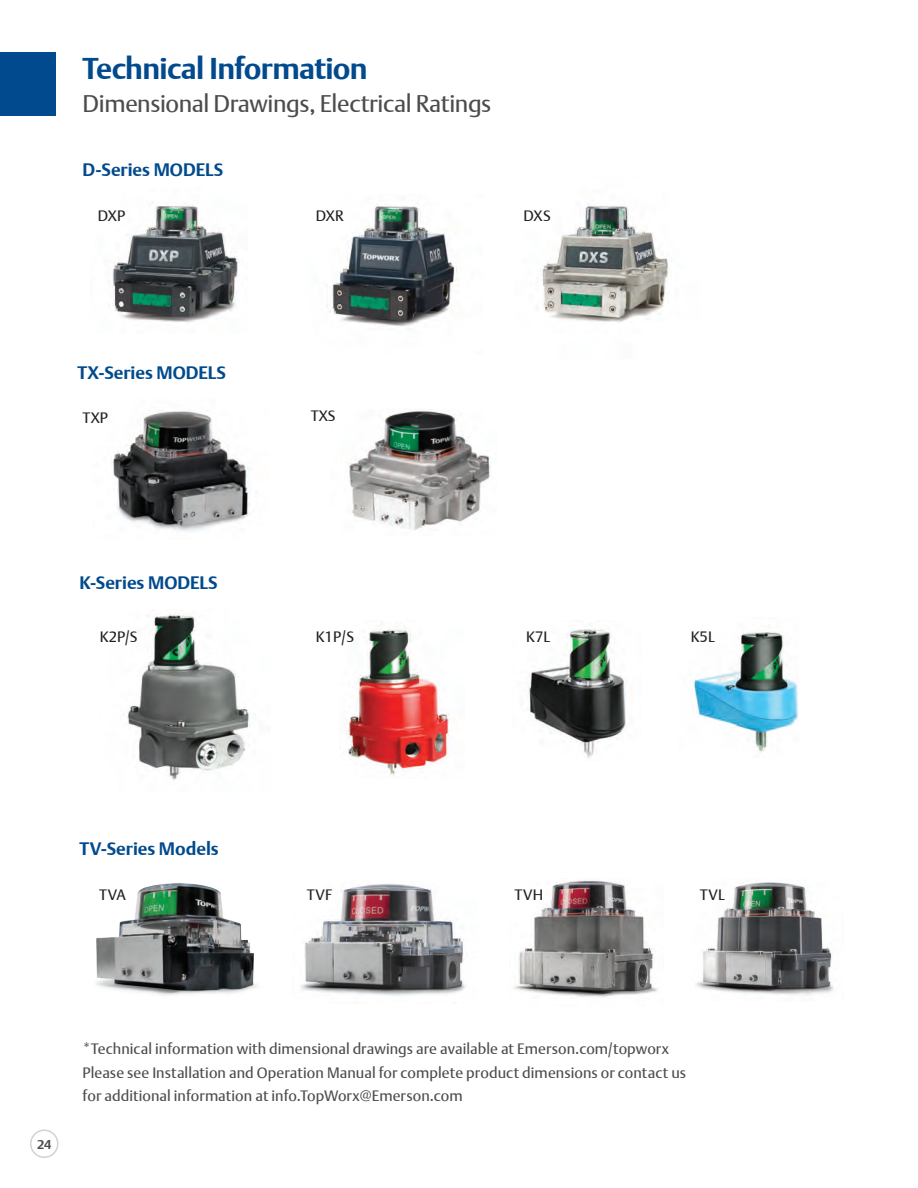
<style>
.page{position:relative;width:918px;height:1188px;background:#fff}
.page>*{position:absolute;margin:0;border:0;box-sizing:border-box;transform-origin:0 0}
.Section_Head{font:700 30px "DTL Argo T";letter-spacing:-.02em;color:#004a8d}
.Section_sub-head{font:24px "DTL Argo T";letter-spacing:-.015em;color:#4b4c4d}
.t1{font:700 18px "DTL Argo T";color:#004a8d}
.t2{font:15px/22.5px "DTL Argo T";letter-spacing:.005em;color:#4b4c4d}
.t3{font:15px "DTL Argo T";color:#231f20}
.t4{font:700 12.75px "DTL Argo T";color:#4b4c4d}
</style>
<div class="page">
<img style="left:349px;top:409px;width:142px;height:122px">
<img style="left:346px;top:623px;width:103px;height:152px">
<img style="left:693px;top:632px;width:105px;height:122px">
<img style="left:123px;top:610px;width:132px;height:170px">
<img style="left:111px;top:410px;width:140px;height:122px">
<img style="left:112px;top:201px;width:126px;height:122px">
<img style="left:542px;top:203px;width:127px;height:120px">
<img style="left:327px;top:205px;width:132px;height:125px">
<img style="left:696px;top:882px;width:138px;height:113px">
<img style="left:514px;top:880px;width:144px;height:118px">
<img style="left:96px;top:883px;width:161px;height:113px">
<img style="left:301px;top:883px;width:166px;height:113px">
<img style="left:528px;top:628px;width:98px;height:130px">
<div style="left:0;top:52px;width:56px;height:64px;background:#004a8d"></div>
<div style="left:30px;top:1130px;width:28px;height:28px;border:2px solid #d1d2d4;border-radius:50%"></div>
<p class="Section_Head" style="left:83px;top:51px;width:287px">Technical Information</p>
<p class="Section_sub-head" style="left:83px;top:90px;width:410px">Dimensional Drawings, Electrical Ratings</p>
<p class="t1" style="left:83px;top:159px;width:142px">D-Series MODELS</p>
<p class="t3" style="left:316px;top:206px;width:30px">DXR</p>
<p class="t3" style="left:98px;top:206px;width:29px">DXP</p>
<p class="t3" style="left:523px;top:206px;width:29px">DXS</p>
<p class="t1" style="left:77px;top:361px;width:150px">TX-Series MODELS</p>
<p class="t3" style="left:83px;top:409px;width:27px">TXP</p>
<p class="t1" style="left:79px;top:572px;width:140px">K-Series MODELS</p>
<p class="t3" style="left:311px;top:407px;width:26px">TXS</p>
<p class="t3" style="left:100px;top:628px;width:39px">K2P/S</p>
<p class="t3" style="left:316px;top:628px;width:40px">K1P/S</p>
<p class="t3" style="left:691px;top:628px;width:26px">K5L</p>
<p class="t3" style="left:526px;top:628px;width:26px">K7L</p>
<p class="t1" style="left:79px;top:838px;width:141px">TV-Series Models</p>
<p class="t3" style="left:99px;top:885px;width:28px">TVA</p>
<p class="t3" style="left:307px;top:885px;width:27px">TVF</p>
<p class="t3" style="left:515px;top:885px;width:30px">TVH</p>
<p class="t3" style="left:700px;top:885px;width:26px">TVL</p>
<p class="t4" style="left:37px;top:1137px;width:16px">24</p>
<p class="t2" style="left:83px;top:1037px;width:588px">*Technical information with dimensional drawings are available at Emerson.com/topworx</p>
<p class="t2" style="left:83px;top:1061px;width:605px">Please see Installation and Operation Manual for complete product dimensions or contact us for additional information at info.TopWorx@Emerson.com</p>
</div>
